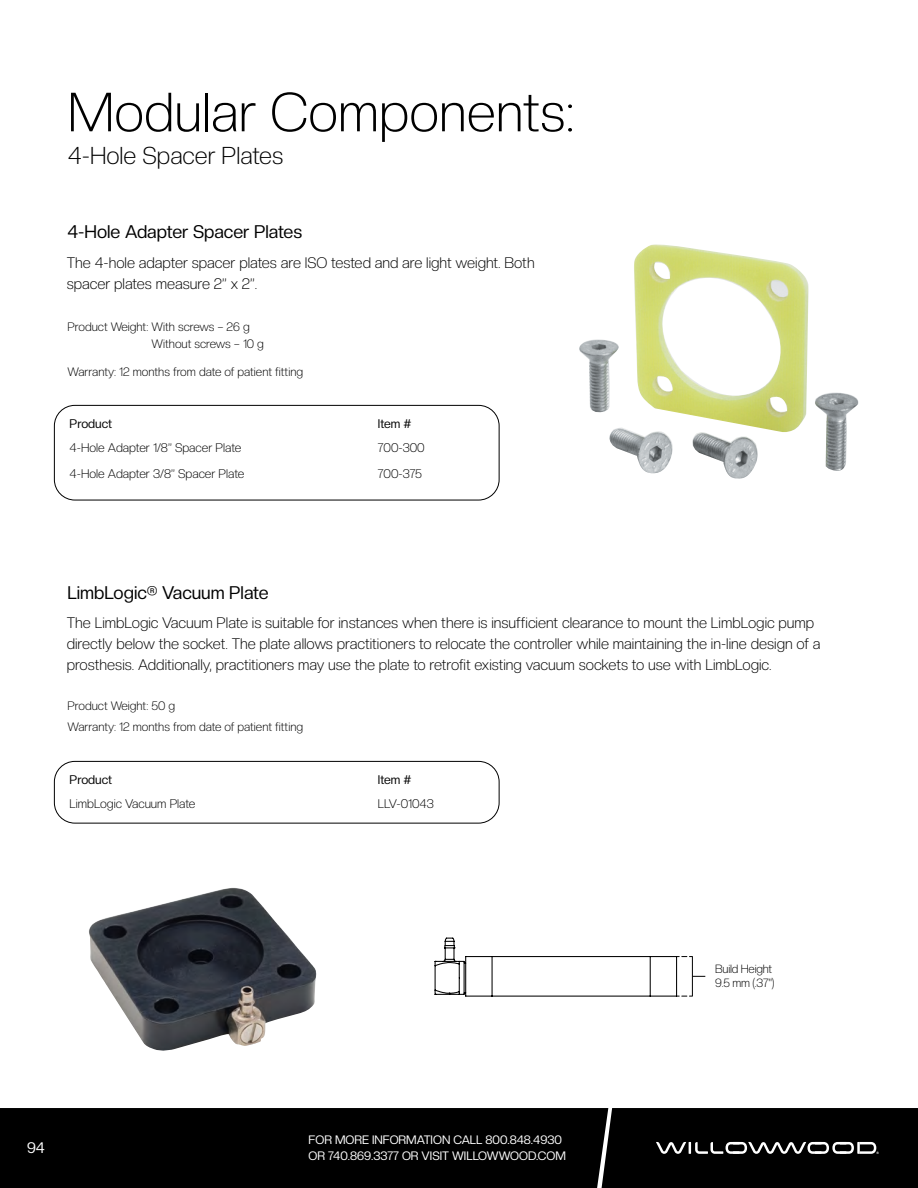
<style>
.page{position:relative;width:918px;height:1188px;background:#fff}
.page>*{position:absolute;margin:0;border:0;box-sizing:border-box;transform-origin:0 0}
.t1{font:300 54.15px "Creato Display";color:#000}
.t2{font:300 24px "Creato Display";color:#000}
.t3{font:18px "Creato Display";color:#000}
.t4{font:300 15px/21px "Creato Display";color:#000}
.t5{font:15px "Creato Display";color:#fff}
.t6{font:300 12.3px "Creato Display";color:#000}
.t7{font:12.3px "Creato Display";color:#000}
.t8{font:300 12px/16.5px "Creato Display";color:#000}
.t9{font:12px/16.5px "Creato Display";color:#fff}
.t10{font:300 11.7px/14.1px "Creato Display";letter-spacing:-.02em;color:#000}
</style>
<div class="page">
<div style="left:0;top:1108px;width:600px;height:80px;background:#000"></div>
<svg style="left:600px;top:1108px;width:318px;height:80px;background:#0e0e0e"></svg>
<svg style="left:434px;top:937px;width:271px;height:60px"></svg>
<img style="left:579px;top:245px;width:280px;height:234px">
<img style="left:89px;top:888px;width:228px;height:163px">
<div style="left:54px;top:405px;width:446px;height:95px;border:1px solid #000;border-radius:21px"></div>
<div style="left:54px;top:761px;width:446px;height:62px;border:1px solid #000;border-radius:21px"></div>
<h1 class="t1" style="left:68px;top:80px;width:508px">Modular Components:</h1>
<h2 class="t2" style="left:68px;top:142px;width:217px">4-Hole Spacer Plates</h2>
<p class="t3" style="left:67px;top:221px;width:236px">4-Hole Adapter Spacer Plates</p>
<p class="t4" style="left:67px;top:252px;width:469px">The 4-hole adapter spacer plates are ISO tested and are light weight. Both spacer plates measure 2” x 2”.</p>
<p class="t8" style="left:152px;top:319px;width:114px;text-indent:-84px">Product Weight: With screws – 26 g<br>Without screws – 10 g</p>
<p class="t8" style="left:68px;top:363px;width:237px">Warranty: 12 months from date of patient fitting</p>
<p class="t7" style="left:70px;top:416px;width:44px">Product</p>
<p class="t7" style="left:378px;top:416px;width:35px">Item #</p>
<p class="t6" style="left:70px;top:441px;width:173px">4-Hole Adapter 1/8” Spacer Plate</p>
<p class="t6" style="left:378px;top:441px;width:48px">700-300</p>
<p class="t6" style="left:70px;top:466px;width:176px">4-Hole Adapter 3/8” Spacer Plate</p>
<p class="t6" style="left:378px;top:466px;width:46px">700-375</p>
<p class="t3" style="left:67px;top:582px;width:203px">LimbLogic® Vacuum Plate</p>
<p class="t4" style="left:67px;top:612px;width:755px">The LimbLogic Vacuum Plate is suitable for instances when there is insufficient clearance to mount the LimbLogic pump directly below the socket. The plate allows practitioners to relocate the controller while maintaining the in-line design of a prosthesis. Additionally, practitioners may use the plate to retrofit existing vacuum sockets to use with LimbLogic.</p>
<p class="t8" style="left:68px;top:695px;width:237px;line-height:21px">Product Weight: 50 g<br>Warranty: 12 months from date of patient fitting</p>
<p class="t7" style="left:70px;top:772px;width:44px">Product</p>
<p class="t7" style="left:378px;top:772px;width:35px">Item #</p>
<p class="t6" style="left:70px;top:797px;width:127px">LimbLogic Vacuum Plate</p>
<p class="t6" style="left:378px;top:797px;width:57px">LLV-01043</p>
<p class="t5" style="left:27px;top:1139px;width:19px">94</p>
<p class="t9" style="left:309px;top:1131px;width:259px">FOR MORE INFORMATION CALL 800.848.4930<br>OR 740.869.3377 OR VISIT WILLOWWOOD.COM</p>
<p class="t10" style="left:715px;top:962px;width:61px">Build Height<br>9.5 mm (.37")</p>
</div>
